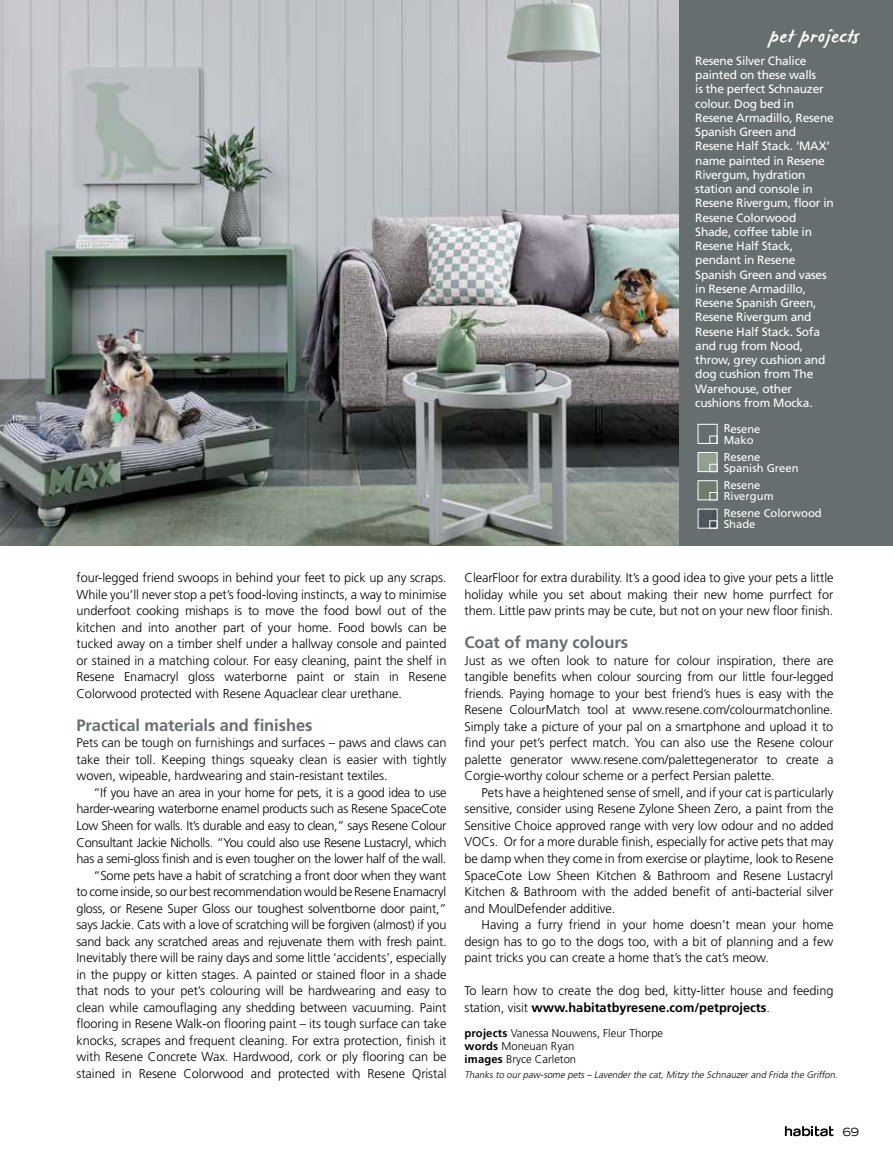
<style>
.page{position:relative;width:893px;height:1170px;background:#fff}
.page>*{position:absolute;margin:0;border:0;box-sizing:border-box;transform-origin:0 0}
.t1{font:19.5px "James Paul";letter-spacing:.035em;color:#fff}
.t2{font:700 16.5px "Frutiger LT Std";letter-spacing:-.005em;color:#676e70}
.t3{font:300 12.75px/16.5px "Frutiger LT Std";letter-spacing:-.005em;color:#000;text-align:justify}
.t4{font:12px/14.2px "Frutiger LT Std";letter-spacing:-.02em;color:#fff}
.t5{font:300 11.25px/12.8px "Frutiger LT Std";color:#000}
.t6{font:11.25px/11.2px "Frutiger LT Std";color:#fff}
.t7{font:expanded 11.25px "Trade Gothic LH";color:#000}
.t8{font:italic 300 9.45px "Frutiger LT Std";color:#000}
.s1{font-weight:700}
</style>
<div class="page">
<div style="left:678px;top:0;width:215px;height:545px;background:#676e70"></div>
<img style="left:0;top:0;width:678px;height:545px">
<div style="left:698px;top:480px;width:19px;height:20px;background:#6f7c6d;border:1px solid #fff"></div>
<div style="left:709px;top:492px;width:8px;height:8px;background:#6f7c6d;border:1px solid #fff"></div>
<div style="left:698px;top:424px;width:19px;height:19px;background:#676e70;border:1px solid #fff"></div>
<div style="left:709px;top:436px;width:8px;height:7px;border:1px solid #fff"></div>
<div style="left:698px;top:452px;width:19px;height:20px;background:#92a092;border:1px solid #fff"></div>
<div style="left:709px;top:464px;width:8px;height:8px;background:#92a092;border:1px solid #fff"></div>
<img style="left:700px;top:511px;width:15px;height:15px">
<div style="left:709px;top:520px;width:8px;height:8px;border:1px solid #fff"></div>
<svg style="left:785px;top:1126px;width:48px;height:10px"></svg>
<p class="t3" style="left:77px;top:570px;width:371px">four-legged friend swoops in behind your feet to pick up any scraps.<br>While you’ll never stop a pet’s food-loving instincts, a way to minimise underfoot cooking mishaps is to move the food bowl out of the kitchen and into another part of your home. Food bowls can be tucked away on a timber shelf under a hallway console and painted or stained in a matching colour. For easy cleaning, paint the shelf in Resene Enamacryl gloss waterborne paint or stain in Resene Colorwood protected with Resene Aquaclear clear urethane.</p>
<p class="t2" style="left:77px;top:715px;width:237px">Practical materials and finishes</p>
<p class="t3" style="left:77px;top:735px;width:371px">Pets can be tough on furnishings and surfaces – paws and claws can take their toll. Keeping things squeaky clean is easier with tightly woven, wipeable, hardwearing and stain-resistant textiles.</p>
<p class="t3" style="left:77px;top:784px;width:371px;text-align:right">“If you have an area in your home for pets, it is a good idea to use harder-wearing waterborne enamel products such as Resene SpaceCote Low Sheen for walls. It’s durable and easy to clean,” says Resene Colour Consultant Jackie Nicholls. “You could also use Resene Lustacryl, which has a semi-gloss finish and is even tougher on the lower half of the wall. “Some pets have a habit of scratching a front door when they want<br>to come inside, so our best recommendation would be Resene Enamacryl gloss, or Resene Super Gloss our toughest solventborne door paint,” says Jackie. Cats with a love of scratching will be forgiven (almost) if you sand back any scratched areas and rejuvenate them with fresh paint.<br>Inevitably there will be rainy days and some little ‘accidents’, especially in the puppy or kitten stages. A painted or stained floor in a shade that nods to your pet’s colouring will be hardwearing and easy to clean while camouflaging any shedding between vacuuming. Paint flooring in Resene Walk-on flooring paint – its tough surface can take knocks, scrapes and frequent cleaning. For extra protection, finish it with Resene Concrete Wax. Hardwood, cork or ply flooring can be stained in Resene Colorwood and protected with Resene Qristal</p>
<h1 class="t1" style="left:769px;top:26px;width:91px">pet projects</h1>
<p class="t4" style="left:695px;top:54px;width:140px">Resene Silver Chalice painted on these walls<br>is the perfect Schnauzer colour. Dog bed in<br>Resene Armadillo, Resene<br>Spanish Green and<br>Resene Half Stack. ‘MAX‘ name painted in Resene<br>Rivergum, hydration station and console in<br>Resene Rivergum, floor in<br>Resene Colorwood<br>Shade, coffee table in<br>Resene Half Stack, pendant in Resene<br>Spanish Green and vases in Resene Armadillo,<br>Resene Spanish Green,<br>Resene Rivergum and<br>Resene Half Stack. Sofa and rug from Nood, throw, grey cushion and dog cushion from The<br>Warehouse, other cushions from Mocka.</p>
<p class="t6" style="left:724px;top:423px;width:38px">Resene<br>Mako</p>
<p class="t6" style="left:724px;top:451px;width:77px">Resene<br>Spanish Green</p>
<p class="t6" style="left:724px;top:507px;width:100px">Resene Colorwood<br>Shade</p>
<p class="t6" style="left:724px;top:479px;width:52px">Resene<br>Rivergum</p>
<p class="t3" style="left:465px;top:570px;width:370px">ClearFloor for extra durability. It’s a good idea to give your pets a little holiday while you set about making their new home purrfect for them. Little paw prints may be cute, but not on your new floor finish.</p>
<p class="t2" style="left:465px;top:633px;width:165px">Coat of many colours</p>
<p class="t3" style="left:465px;top:652px;width:370px">Just as we often look to nature for colour inspiration, there are tangible benefits when colour sourcing from our little four-legged friends. Paying homage to your best friend’s hues is easy with the Resene ColourMatch tool at www.resene.com/colourmatchonline.<br>Simply take a picture of your pal on a smartphone and upload it to find your pet’s perfect match. You can also use the Resene colour palette generator www.resene.com/palettegenerator to create a Corgie-worthy colour scheme or a perfect Persian palette.</p>
<p class="t3" style="left:465px;top:784px;width:370px;text-indent:17px">Pets have a heightened sense of smell, and if your cat is particularly sensitive, consider using Resene Zylone Sheen Zero, a paint from the Sensitive Choice approved range with very low odour and no added VOCs. Or for a more durable finish, especially for active pets that may be damp when they come in from exercise or playtime, look to Resene SpaceCote Low Sheen Kitchen &amp; Bathroom and Resene Lustacryl Kitchen &amp; Bathroom with the added benefit of anti-bacterial silver and MoulDefender additive.</p>
<p class="t3" style="left:465px;top:916px;width:370px;text-indent:17px">Having a furry friend in your home doesn’t mean your home design has to go to the dogs too, with a bit of planning and a few paint tricks you can create a home that’s the cat’s meow.</p>
<p class="t3" style="left:465px;top:982px;width:370px">To learn how to create the dog bed, kitty-litter house and feeding station, visit <span class="s1">www.habitatbyresene.com/petprojects</span>.</p>
<p class="t5" style="left:465px;top:1026px;width:200px"><span class="s1">projects</span> Vanessa Nouwens, Fleur Thorpe <span class="s1">words</span> Moneuan Ryan<br><span class="s1">images</span> Bryce Carleton</p>
<p class="t8" style="left:465px;top:1069px;width:377px">Thanksto ourpaw-some pets– Lavenderthe cat,Mitzy the Schnauzerand Frida the Griffon.</p>
<p class="t7" style="left:843px;top:1124px;width:18px">69</p>
</div>
